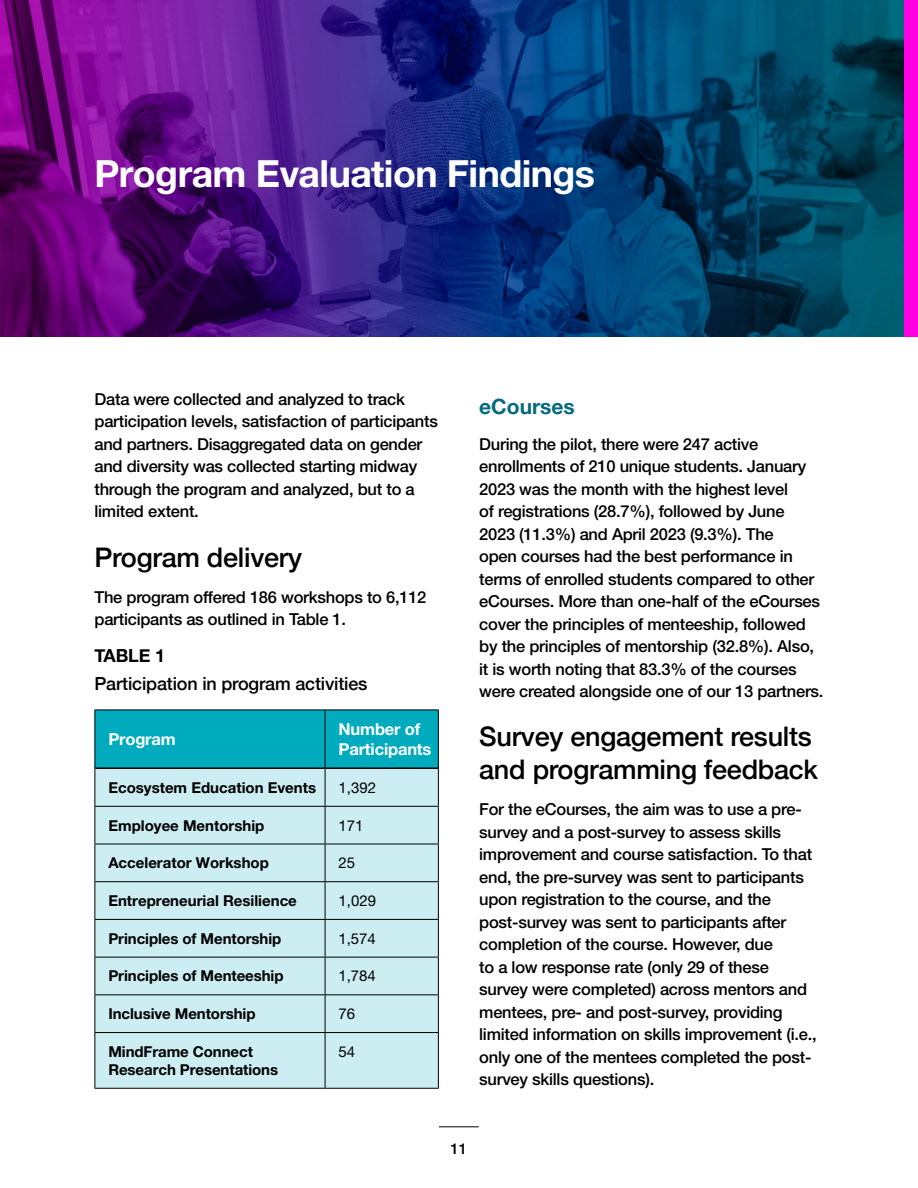
<style>
.page{position:relative;width:918px;height:1188px;background:#fff}
.page>*{position:absolute;margin:0;border:0;box-sizing:border-box;transform-origin:0 0}
.H2-Section_Titles{font:700 37.5px "Helvetica Neue LT Pro";letter-spacing:-.015em;color:#fff}
.H3-Text_Heading{font:500 27px/33px "Helvetica Neue";letter-spacing:-.01em;color:#000}
.H4-Text_Subheading{font:700 21px "Helvetica Neue";color:#056b7c}
.Figure_Description{font:500 18px "Helvetica Neue";letter-spacing:-.01em;color:#000}
.Figure_X{font:700 18px "Helvetica Neue";letter-spacing:-.01em;color:#000}
.Paragraph{font:500 16.5px/22.5px "Helvetica Neue LT Pro";letter-spacing:-.015em;color:#000}
.Chart_Header{font:700 16.5px/19.5px "Helvetica Neue LT Pro";letter-spacing:-.01em;color:#fff}
.Chart_Contents{font:700 15px/18px "Helvetica Neue LT Pro";letter-spacing:-.005em;color:#000}
.Chart_Contents-2{font:15px "Helvetica Neue LT Pro";color:#000}
.t1{font:500 15px "Helvetica Neue LT Pro";color:#000}
</style>
<div class="page">
<hr style="left:439px;top:1127px;width:40px;height:1px;background:#000">
<div style="left:902px;top:0;width:16px;height:337px;background:#ff00e3"></div>
<img style="left:0;top:0;width:904px;height:337px">
<div style="left:95px;top:711px;width:343px;height:56px;background:#00abbd"></div>
<div style="left:95px;top:769px;width:343px;height:319px;background:#cceef2"></div>
<hr style="left:95px;top:767px;width:230px;height:2px;background:#000">
<hr style="left:325px;top:767px;width:113px;height:2px;background:#000">
<hr style="left:94px;top:710px;width:231px;height:1px;background:#000">
<hr style="left:94px;top:710px;width:1px;height:58px;background:#000">
<hr style="left:325px;top:768px;width:1px;height:38px;background:#000">
<hr style="left:325px;top:807px;width:1px;height:37px;background:#000">
<hr style="left:325px;top:844px;width:1px;height:37px;background:#000">
<hr style="left:325px;top:882px;width:1px;height:37px;background:#000">
<hr style="left:325px;top:920px;width:1px;height:37px;background:#000">
<hr style="left:325px;top:958px;width:1px;height:36px;background:#000">
<hr style="left:325px;top:995px;width:1px;height:37px;background:#000">
<hr style="left:325px;top:1033px;width:1px;height:55px;background:#000">
<hr style="left:325px;top:710px;width:114px;height:1px;background:#000">
<hr style="left:325px;top:710px;width:1px;height:58px;background:#000">
<hr style="left:438px;top:768px;width:1px;height:38px;background:#000">
<hr style="left:438px;top:807px;width:1px;height:37px;background:#000">
<hr style="left:438px;top:844px;width:1px;height:37px;background:#000">
<hr style="left:438px;top:882px;width:1px;height:37px;background:#000">
<hr style="left:438px;top:920px;width:1px;height:37px;background:#000">
<hr style="left:438px;top:958px;width:1px;height:36px;background:#000">
<hr style="left:438px;top:995px;width:1px;height:37px;background:#000">
<hr style="left:438px;top:1033px;width:1px;height:55px;background:#000">
<hr style="left:438px;top:710px;width:1px;height:58px;background:#000">
<hr style="left:94px;top:768px;width:1px;height:38px;background:#000">
<hr style="left:94px;top:806px;width:231px;height:1px;background:#000">
<hr style="left:94px;top:807px;width:1px;height:37px;background:#000">
<hr style="left:325px;top:806px;width:114px;height:1px;background:#000">
<hr style="left:94px;top:844px;width:1px;height:37px;background:#000">
<hr style="left:94px;top:882px;width:1px;height:37px;background:#000">
<hr style="left:94px;top:920px;width:1px;height:37px;background:#000">
<hr style="left:94px;top:958px;width:1px;height:36px;background:#000">
<hr style="left:94px;top:995px;width:1px;height:37px;background:#000">
<hr style="left:94px;top:1033px;width:1px;height:55px;background:#000">
<hr style="left:94px;top:844px;width:231px;height:1px;background:#000">
<hr style="left:325px;top:844px;width:114px;height:1px;background:#000">
<hr style="left:94px;top:881px;width:231px;height:1px;background:#000">
<hr style="left:325px;top:881px;width:114px;height:1px;background:#000">
<hr style="left:94px;top:919px;width:231px;height:1px;background:#000">
<hr style="left:325px;top:919px;width:114px;height:1px;background:#000">
<hr style="left:94px;top:957px;width:231px;height:1px;background:#000">
<hr style="left:325px;top:957px;width:114px;height:1px;background:#000">
<hr style="left:94px;top:994px;width:231px;height:1px;background:#000">
<hr style="left:325px;top:994px;width:114px;height:1px;background:#000">
<hr style="left:94px;top:1032px;width:231px;height:1px;background:#000">
<hr style="left:325px;top:1032px;width:114px;height:1px;background:#000">
<hr style="left:94px;top:1088px;width:231px;height:1px;background:#000">
<hr style="left:325px;top:1088px;width:114px;height:1px;background:#000">
<h2 class="H2-Section_Titles" style="left:94px;top:151px;width:502px">Program Evaluation Findings</h2>
<p class="Paragraph" style="left:94px;top:388px;width:345px">Data were collected and analyzed to track participation levels, satisfaction of participants and partners. Disaggregated data on gender and diversity was collected starting midway through the program and analyzed, but to a limited extent.</p>
<h3 class="H3-Text_Heading" style="left:94px;top:538px;width:209px">Program delivery</h3>
<p class="Paragraph" style="left:94px;top:585px;width:333px">The program offered 186 workshops to 6,112 participants as outlined in Table 1.</p>
<p class="Figure_X" style="left:94px;top:642px;width:72px">TABLE 1</p>
<p class="Figure_Description" style="left:94px;top:669px;width:275px">Participation in program activities</p>
<p class="Chart_Header" style="left:108px;top:729px;width:69px">Program</p>
<p class="Chart_Header" style="left:339px;top:719px;width:94px">Number of<br>Participants</p>
<p class="Chart_Contents" style="left:108px;top:778px;width:209px">Ecosystem Education Events</p>
<p class="Chart_Contents-2" style="left:339px;top:779px;width:39px">1,392</p>
<p class="Chart_Contents" style="left:108px;top:816px;width:158px">Employee Mentorship</p>
<p class="Chart_Contents-2" style="left:339px;top:816px;width:27px">171</p>
<p class="Chart_Contents" style="left:108px;top:854px;width:162px">Accelerator Workshop</p>
<p class="Chart_Contents-2" style="left:339px;top:854px;width:18px">25</p>
<p class="Chart_Contents" style="left:108px;top:891px;width:190px">Entrepreneurial Resilience</p>
<p class="Chart_Contents-2" style="left:339px;top:892px;width:39px">1,029</p>
<p class="Chart_Contents" style="left:108px;top:929px;width:174px">Principles of Mentorship</p>
<p class="Chart_Contents-2" style="left:339px;top:929px;width:39px">1,574</p>
<p class="Chart_Contents" style="left:108px;top:967px;width:177px">Principles of Menteeship</p>
<p class="Chart_Contents-2" style="left:339px;top:967px;width:39px">1,784</p>
<p class="Chart_Contents" style="left:108px;top:1004px;width:149px">Inclusive Mentorship</p>
<p class="Chart_Contents-2" style="left:339px;top:1005px;width:18px">76</p>
<p class="Chart_Contents" style="left:108px;top:1042px;width:171px">MindFrame Connect<br>Research Presentations</p>
<p class="Chart_Contents-2" style="left:339px;top:1042px;width:18px">54</p>
<h4 class="H4-Text_Subheading" style="left:479px;top:390px;width:97px">eCourses</h4>
<p class="Paragraph" style="left:479px;top:432px;width:346px">During the pilot, there were 247 active enrollments of 210 unique students. January 2023 was the month with the highest level<br>of registrations (28.7%), followed by June 2023 (11.3%) and April 2023 (9.3%). The<br>open courses had the best performance in terms of enrolled students compared to other eCourses. More than one-half of the eCourses cover the principles of menteeship, followed by the principles of mentorship (32.8%). Also, it is worth noting that 83.3% of the courses were created alongside one of our 13 partners.</p>
<h3 class="H3-Text_Heading" style="left:479px;top:718px;width:340px">Survey engagement results and programming feedback</h3>
<p class="Paragraph" style="left:479px;top:798px;width:339px">For the eCourses, the aim was to use a pre&shy;survey and a post-survey to assess skills improvement and course satisfaction. To that end, the pre-survey was sent to participants upon registration to the course, and the post-survey was sent to participants after completion of the course. However, due<br>to a low response rate (only 29 of these survey were completed) across mentors and mentees, pre- and post-survey, providing limited information on skills improvement (i.e., only one of the mentees completed the post&shy;survey skills questions).</p>
<p class="t1" style="left:451px;top:1140px;width:18px">11</p>
</div>
